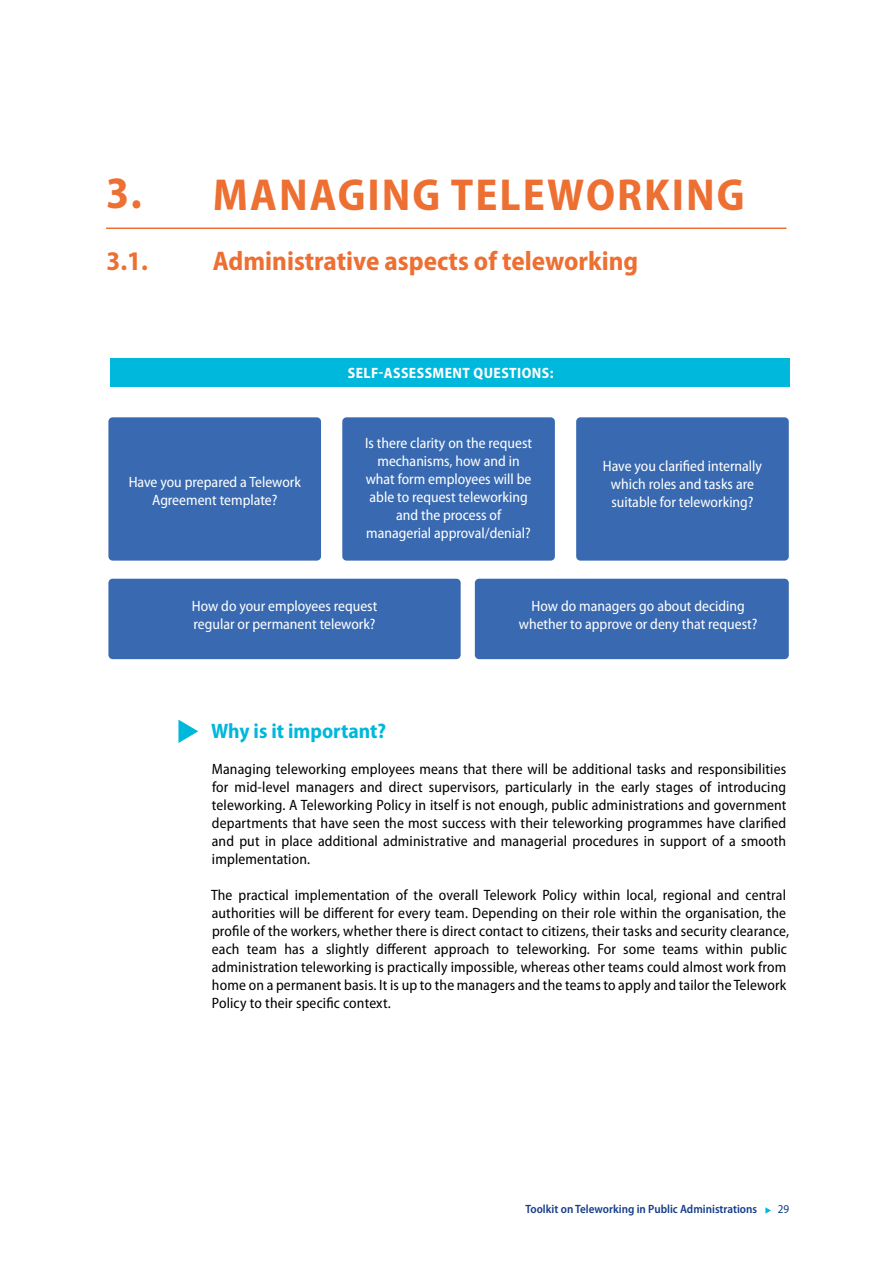
<style>
.page{position:relative;width:893px;height:1263px;background:#fff}
.page>*{position:absolute;margin:0;border:0;box-sizing:border-box;transform-origin:0 0}
.t1{font:700 semi-condensed 45px "Myriad Pro";letter-spacing:.045em;color:#ed6f32}
.t2{font:700 semi-condensed 27px "Myriad Pro";color:#ed6f32}
.t3{font:700 semi-condensed 21px "Myriad Pro";color:#00b8db}
.t4{font:semi-condensed 15px/18px "Myriad Pro";letter-spacing:.01em;color:#000;text-align:justify}
.t5{font:semi-condensed 15px/18px "Myriad Pro";color:#fff;text-align:center}
.t6{font:700 semi-condensed 15px "Myriad Pro";letter-spacing:.03em;color:#fff}
.t7{font:600 semi-condensed 12px "Myriad Pro";color:#153d8a}
.t8{font:semi-condensed 12px "Myriad Pro";color:#153d8a}
</style>
<div class="page">
<svg style="left:765px;top:1207px;width:6px;height:7px"></svg>
<hr style="left:106px;top:227px;width:680px;height:2px;background:#ed6f32">
<div style="left:110px;top:358px;width:680px;height:29px;background:#00b8db"></div>
<div style="left:108px;top:417px;width:213px;height:144px;background:#396ab1;border-radius:4px"></div>
<div style="left:108px;top:579px;width:353px;height:80px;background:#396ab1;border-radius:4px"></div>
<div style="left:342px;top:417px;width:213px;height:144px;background:#396ab1;border-radius:4px"></div>
<div style="left:475px;top:579px;width:314px;height:80px;background:#396ab1;border-radius:4px"></div>
<div style="left:576px;top:417px;width:213px;height:144px;background:#396ab1;border-radius:4px"></div>
<svg style="left:178px;top:720px;width:20px;height:23px"></svg>
<h1 class="t1" style="left:106px;top:169px;width:640px">3. MANAGING TELEWORKING</h1>
<h2 class="t2" style="left:106px;top:246px;width:43px">3.1.</h2>
<h2 class="t2" style="left:213px;top:246px;width:427px">Administrative aspects of teleworking</h2>
<p class="t5" style="left:129px;top:473px;width:174px">Have you prepared a Telework<br>Agreement template?</p>
<p class="t6" style="left:348px;top:365px;width:207px">SELF-ASSESSMENT QUESTIONS:</p>
<p class="t5" style="left:365px;top:434px;width:169px">Is there clarity on the request mechanisms, how and in what form employees will be able to request teleworking and the process of managerial approval/denial?</p>
<p class="t5" style="left:603px;top:457px;width:161px">Have you clarified internally which roles and tasks are suitable for teleworking?</p>
<p class="t5" style="left:192px;top:598px;width:187px;text-align:left">How do your employees request regular or permanent telework?</p>
<p class="t5" style="left:519px;top:598px;width:240px">How do managers go about deciding whether to approve or deny that request?</p>
<h3 class="t3" style="left:211px;top:719px;width:177px">Why is it important?</h3>
<p class="t4" style="left:212px;top:760px;width:576px">Managing teleworking employees means that there will be additional tasks and responsibilities for mid-level managers and direct supervisors, particularly in the early stages of introducing teleworking. A Teleworking Policy in itself is not enough, public administrations and government departments that have seen the most success with their teleworking programmes have clarified and put in place additional administrative and managerial procedures in support of a smooth implementation.</p>
<p class="t4" style="left:211px;top:886px;width:580px;text-align:left">The practical implementation of the overall Telework Policy within local, regional and central authorities will be different for every team. Depending on their role within the organisation, the profile of the workers, whether there is direct contact to citizens, their tasks and security clearance, each team has a slightly different approach to teleworking. For some teams within public administration teleworking is practically impossible, whereas other teams could almost work from home on a permanent basis. It is up to the managers and the teams to apply and tailor the Telework Policy to their specific context.</p>
<p class="t7" style="left:526px;top:1202px;width:233px">Toolkit on Teleworking in Public Administrations</p>
<p class="t8" style="left:778px;top:1202px;width:13px">29</p>
</div>
